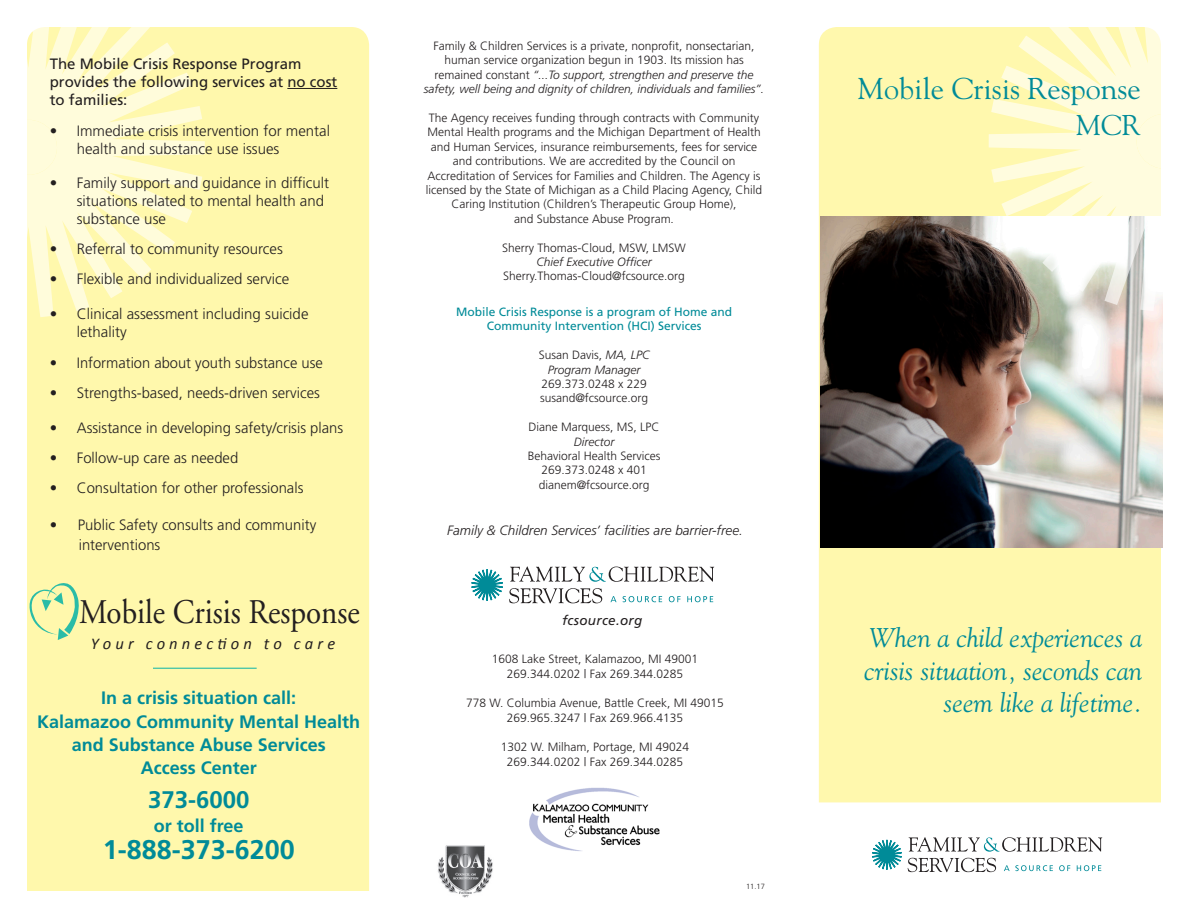
<style>
.page{position:relative;width:1188px;height:918px;background:#fff}
.page>*{position:absolute;margin:0;border:0;box-sizing:border-box;transform-origin:0 0}
.t1{font:34.5px "Adobe Garamond";color:#231f20;scale:.9 1}
.t2{font:30px "Goudy";color:#008b98}
.t3{font:28.5px "Goudy";color:#008b98}
.t4{font:italic 27px/32.4px "Goudy";color:#008b98;text-align:right}
.t5{font:700 27px "Frutiger";color:#008b98}
.t6{font:700 24px "Frutiger";color:#008b98}
.t7{font:700 18px/23.2px "Frutiger";color:#008b98;text-align:center}
.t8{font:italic 16.5px "Calibri";letter-spacing:.25em;color:#231f20}
.t9{font:300 15px/18px "Frutiger";color:#231f20}
.t10{font:15px/18px "Frutiger";color:#231f20}
.t11{font:italic 300 13.5px "Frutiger";color:#231f20}
.t12{font:italic 13.5px "Frutiger";letter-spacing:.02em;color:#231f20}
.t13{font:300 12px/14.4px "Frutiger";color:#231f20;text-align:center}
.t14{font:italic 300 12px/14.4px "Frutiger CE";color:#231f20;text-align:center}
.t15{font:12px/14.4px "Frutiger";color:#008b98;text-align:center}
.t16{font:300 7.5px "Frutiger";color:#231f20}
.s1{font-family:"Frutiger";font-style:normal}
.s2{font-family:"Frutiger CE";font-style:italic}
</style>
<div class="page">
<div style="left:27px;top:27px;width:342px;height:864px;background:#fff8ac"></div>
<svg style="left:27px;top:27px;width:178px;height:290px;background:#fffac7"></svg>
<div style="left:819px;top:27px;width:342px;height:775px;background:#fff8ad"></div>
<hr style="left:287px;top:88px;width:50px;height:1px;background:#231f20">
<svg style="left:28px;top:582px;width:52px;height:58px;background:#d7ecab"></svg>
<hr style="left:153px;top:668px;width:104px;height:1px;background:#0ab3a7">
<svg style="left:872px;top:837px;width:230px;height:35px"></svg>
<img style="left:820px;top:217px;width:342px;height:331px">
<svg style="left:989px;top:27px;width:174px;height:284px"></svg>
<svg style="left:1136px;top:114px;width:27px;height:55px"></svg>
<svg style="left:471px;top:566px;width:243px;height:38px"></svg>
<img style="left:437px;top:845px;width:56px;height:53px">
<img style="left:529px;top:788px;width:131px;height:63px">
<p class="t10" style="left:50px;top:55px;width:289px">The Mobile Crisis Response Program provides the following services at no cost to families:</p>
<p class="t9" style="left:77px;top:122px;width:255px;text-indent:-27px">• Immediate crisis intervention for mental health and substance use issues</p>
<p class="t9" style="left:77px;top:174px;width:254px;text-indent:-27px">• Family support and guidance in difficult situations related to mental health and substance use</p>
<p class="t9" style="left:50px;top:240px;width:235px">• Referral to community resources</p>
<p class="t9" style="left:50px;top:270px;width:241px">• Flexible and individualized service</p>
<p class="t9" style="left:77px;top:305px;width:233px;text-indent:-27px">• Clinical assessment including suicide lethality</p>
<p class="t9" style="left:50px;top:354px;width:275px">• Information about youth substance use</p>
<p class="t9" style="left:50px;top:384px;width:272px">• Strengths-based, needs-driven services</p>
<p class="t9" style="left:50px;top:419px;width:295px">• Assistance in developing safety/crisis plans</p>
<p class="t9" style="left:50px;top:449px;width:190px">• Follow-up care as needed</p>
<p class="t9" style="left:50px;top:479px;width:255px">• Consultation for other professionals</p>
<p class="t9" style="left:79px;top:515px;width:239px;line-height:20.2px;text-indent:-29px">• Public Safety consults and community interventions</p>
<h1 class="t1" style="left:79px;top:593px;width:314px">Mobile Crisis Response</h1>
<h3 class="t8" style="left:91px;top:633px;width:246px">Your connection to care</h3>
<h3 class="t7" style="left:37px;top:686px;width:325px">In a crisis situation call:<br>Kalamazoo Community Mental Health and Substance Abuse Services<br>Access Center</h3>
<h3 class="t6" style="left:148px;top:786px;width:103px">373-6000</h3>
<h3 class="t7" style="left:154px;top:814px;width:91px">or toll free</h3>
<h3 class="t5" style="left:103px;top:834px;width:194px">1-888-373-6200</h3>
<p class="t13" style="left:434px;top:39px;width:322px">Family &amp; Children Services is a private, nonprofit, nonsectarian, human service organization begun in 1903. Its mission has</p>
<p class="t14" style="left:424px;top:67px;width:342px"><span class="s1">remained constant</span> “...To support, strengthen and preserve the safety, well being and dignity of children, individuals and families”.</p>
<p class="t13" style="left:426px;top:111px;width:338px">The Agency receives funding through contracts with Community Mental Health programs and the Michigan Department of Health and Human Services, insurance reimbursements, fees for service and contributions. We are accredited by the Council on Accreditation of Services for Families and Children. The Agency is licensed by the State of Michigan as a Child Placing Agency, Child Caring Institution (Children’s Therapeutic Group Home),<br>and Substance Abuse Program.</p>
<p class="t13" style="left:502px;top:240px;width:185px">Sherry Thomas-Cloud, MSW, LMSW</p>
<p class="t14" style="left:536px;top:255px;width:117px">Chief Executive Officer</p>
<p class="t13" style="left:503px;top:269px;width:183px">Sherry.Thomas-Cloud@fcsource.org</p>
<p class="t15" style="left:456px;top:305px;width:278px">Mobile Crisis Response is a program of Home and<br>Community Intervention (HCI) Services</p>
<p class="t13" style="left:539px;top:348px;width:112px">Susan Davis, <span class="s2">MA, LPC</span></p>
<p class="t14" style="left:548px;top:362px;width:94px">Program Manager</p>
<p class="t13" style="left:540px;top:377px;width:110px;text-align:left">269.373.0248 x 229 susand@fcsource.org</p>
<p class="t13" style="left:529px;top:420px;width:133px">Diane Marquess, MS, LPC</p>
<p class="t14" style="left:574px;top:434px;width:42px">Director</p>
<p class="t13" style="left:528px;top:449px;width:134px">Behavioral Health Services<br>269.373.0248 x 401 dianem@fcsource.org</p>
<p class="t11" style="left:447px;top:523px;width:297px">Family &amp; Children Services’ facilities are barrier-free.</p>
<p class="t12" style="left:562px;top:612px;width:82px">fcsource.org</p>
<p class="t13" style="left:492px;top:651px;width:208px;line-height:15px">1608 Lake Street, Kalamazoo, MI 49001<br>269.344.0202 | Fax 269.344.0285</p>
<p class="t13" style="left:466px;top:695px;width:259px;line-height:15px">778 W. Columbia Avenue, Battle Creek, MI 49015<br>269.965.3247 | Fax 269.966.4135</p>
<p class="t13" style="left:501px;top:740px;width:190px;line-height:15px">1302 W. Milham, Portage, MI 49024<br>269.344.0202 | Fax 269.344.0285</p>
<p class="t16" style="left:746px;top:882px;width:20px">11.17</p>
<h2 class="t2" style="left:858px;top:70px;width:285px">Mobile Crisis Response</h2>
<h3 class="t3" style="left:1076px;top:108px;width:66px">MCR</h3>
<h3 class="t4" style="left:864px;top:621px;width:280px">When a child experiences a crisis situation, seconds can seem like a lifetime.</h3>
</div>
